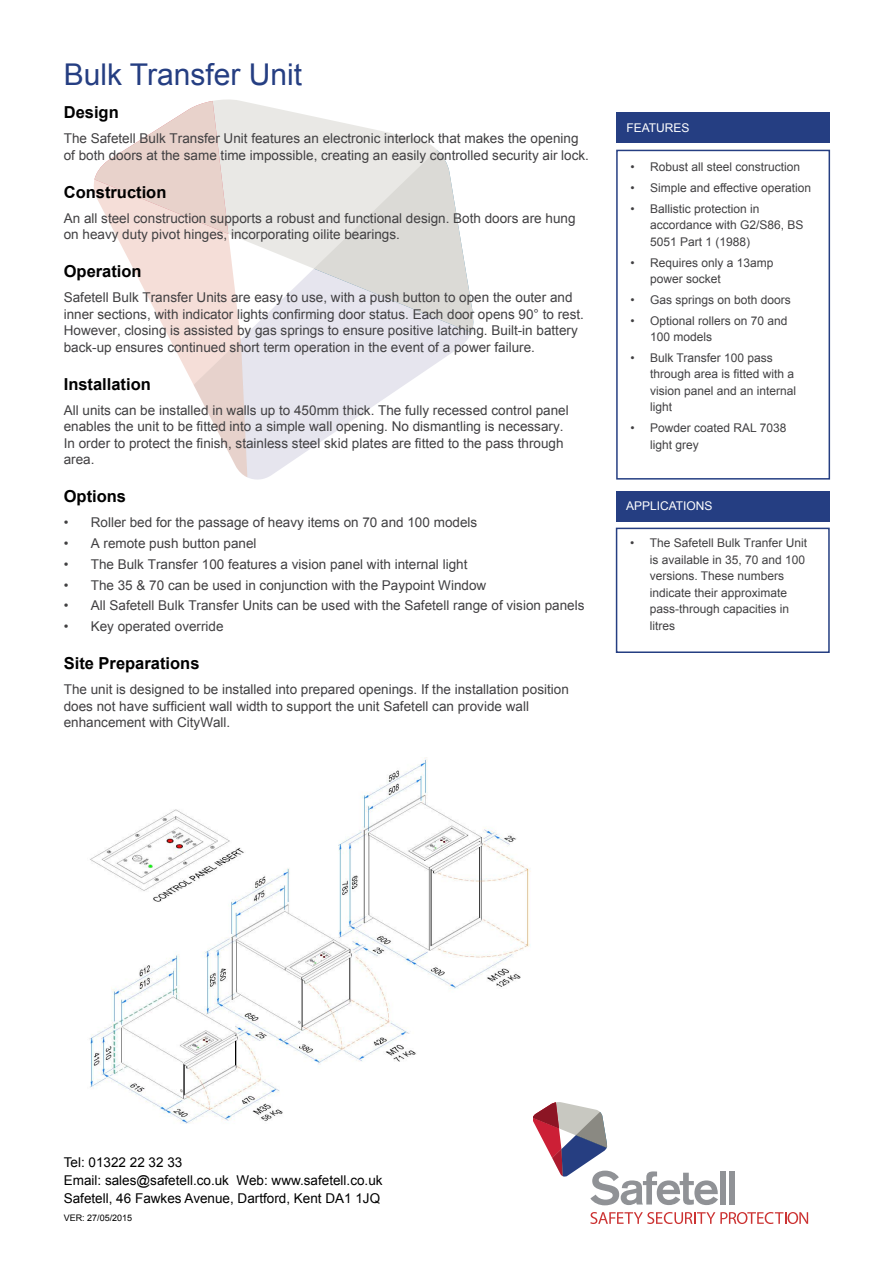
<style>
.page{position:relative;width:893px;height:1263px;background:#fff}
.page>*{position:absolute;margin:0;border:0;box-sizing:border-box;transform-origin:0 0}
.t1{font:30px "Arial";color:#253e82}
.t2{font:700 16.5px "Arial";color:#000}
.t3{font:13.5px/16.5px "Arial";color:#414042}
.t4{font:13.5px/18px "Arial";color:#000}
.t5{font:12px/16.5px "Arial";color:#414042}
.t6{font:12px "Arial";color:#fff}
.t7{font:9px "Arial";color:#000}
</style>
<div class="page">
<div style="left:720px;top:1171px;width:6px;height:33px;background:#909296"></div>
<div style="left:729px;top:1171px;width:6px;height:33px;background:#909296"></div>
<svg style="left:533px;top:1102px;width:185px;height:103px"></svg>
<svg style="left:590px;top:1212px;width:218px;height:12px"></svg>
<svg style="left:214px;top:99px;width:260px;height:227px;fill:#e9e8e5"></svg>
<svg style="left:314px;top:150px;width:159px;height:183px;background:#e4e3e0"></svg>
<svg style="left:247px;top:269px;width:224px;height:211px;fill:#e6e5ee"></svg>
<svg style="left:94px;top:101px;width:153px;height:376px"></svg>
<div style="left:616px;top:113px;width:214px;height:30px;background:#253e82"></div>
<div style="left:616px;top:491px;width:214px;height:31px;background:#253e82"></div>
<div style="left:616px;top:150px;width:214px;height:330px;border:2px solid #253e82"></div>
<div style="left:616px;top:528px;width:214px;height:125px;border:2px solid #253e82"></div>
<img style="left:89px;top:757px;width:442px;height:367px">
<h1 class="t1" style="left:64px;top:55px;width:240px">Bulk Transfer Unit</h1>
<p class="t2" style="left:64px;top:102px;width:57px">Design</p>
<p class="t3" style="left:64px;top:130px;width:527px">The Safetell Bulk Transfer Unit features an electronic interlock that makes the opening of both doors at the same time impossible, creating an easily controlled security air lock.</p>
<p class="t2" style="left:64px;top:181px;width:104px">Construction</p>
<p class="t3" style="left:64px;top:210px;width:513px">An all steel construction supports a robust and functional design. Both doors are hung on heavy duty pivot hinges, incorporating oilite bearings.</p>
<p class="t2" style="left:64px;top:261px;width:79px">Operation</p>
<p class="t3" style="left:64px;top:289px;width:522px">Safetell Bulk Transfer Units are easy to use, with a push button to open the outer and inner sections, with indicator lights confirming door status. Each door opens 90° to rest.<br>However, closing is assisted by gas springs to ensure positive latching. Built-in battery back-up ensures continued short term operation in the event of a power failure.</p>
<p class="t2" style="left:64px;top:373px;width:89px">Installation</p>
<p class="t3" style="left:64px;top:402px;width:506px">All units can be installed in walls up to 450mm thick. The fully recessed control panel enables the unit to be fitted into a simple wall opening. No dismantling is necessary.<br>In order to protect the finish, stainless steel skid plates are fitted to the pass through area.</p>
<p class="t2" style="left:64px;top:486px;width:64px">Options</p>
<p class="t3" style="left:64px;top:515px;width:415px">• Roller bed for the passage of heavy items on 70 and 100 models</p>
<p class="t3" style="left:64px;top:535px;width:194px">• A remote push button panel</p>
<p class="t3" style="left:64px;top:556px;width:405px">• The Bulk Transfer 100 features a vision panel with internal light</p>
<p class="t3" style="left:64px;top:577px;width:424px">• The 35 &amp; 70 can be used in conjunction with the Paypoint Window</p>
<p class="t3" style="left:64px;top:598px;width:522px">• All Safetell Bulk Transfer Units can be used with the Safetell range of vision panels</p>
<p class="t3" style="left:64px;top:618px;width:161px">• Key operated override</p>
<p class="t2" style="left:64px;top:652px;width:137px">Site Preparations</p>
<p class="t3" style="left:64px;top:681px;width:507px">The unit is designed to be installed into prepared openings. If the installation position does not have sufficient wall width to support the unit Safetell can provide wall enhancement with CityWall.</p>
<p class="t6" style="left:626px;top:120px;width:65px">FEATURES</p>
<p class="t5" style="left:630px;top:159px;width:171px">• Robust all steel construction</p>
<p class="t5" style="left:630px;top:180px;width:182px">• Simple and effective operation</p>
<p class="t5" style="left:650px;top:200px;width:155px;text-indent:-20px">• Ballistic protection in accordance with G2/S86, BS<br>5051 Part 1 (1988)</p>
<p class="t5" style="left:650px;top:254px;width:125px;text-indent:-20px">• Requires only a 13amp power socket</p>
<p class="t5" style="left:630px;top:291px;width:162px">• Gas springs on both doors</p>
<p class="t5" style="left:650px;top:312px;width:139px;text-indent:-20px">• Optional rollers on 70 and<br>100 models</p>
<p class="t5" style="left:650px;top:349px;width:148px;text-indent:-20px">• Bulk Transfer 100 pass through area is fitted with a vision panel and an internal light</p>
<p class="t5" style="left:650px;top:420px;width:138px;text-indent:-20px">• Powder coated RAL 7038 light grey</p>
<p class="t6" style="left:626px;top:498px;width:88px">APPLICATIONS</p>
<p class="t5" style="left:650px;top:535px;width:159px;text-indent:-20px">• The Safetell Bulk Tranfer Unit is available in 35, 70 and 100 versions. These numbers indicate their approximate pass-through capacities in litres</p>
<p class="t4" style="left:64px;top:1153px;width:320px">Tel: 01322 22 32 33<br>Email: sales@safetell.co.uk Web: www.safetell.co.uk<br>Safetell, 46 Fawkes Avenue, Dartford, Kent DA1 1JQ</p>
<p class="t7" style="left:64px;top:1212px;width:70px">VER: 27/05/2015</p>
</div>
